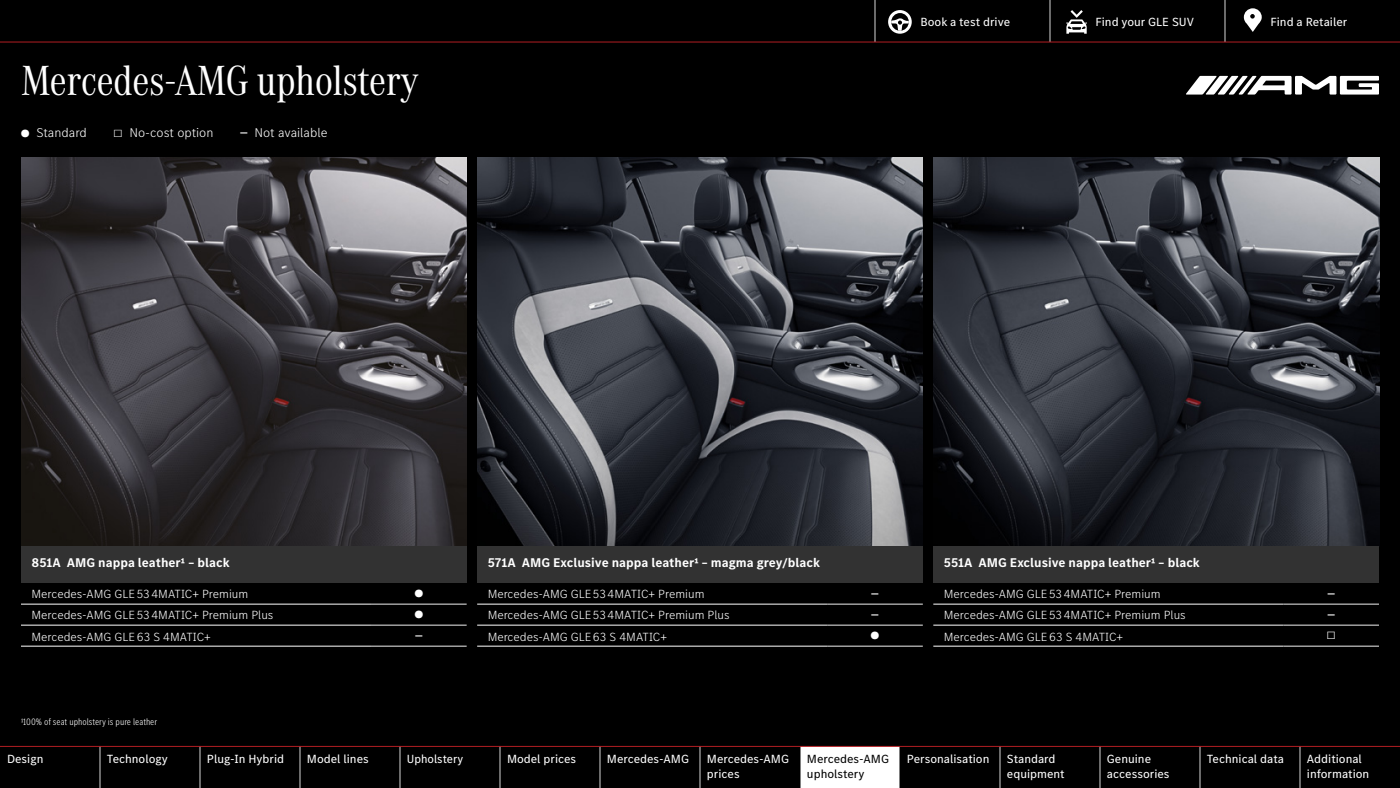
<style>
.page{position:relative;width:1400px;height:788px;background:#fff}
.page>*{position:absolute;margin:0;border:0;box-sizing:border-box;transform-origin:0 0}
.t1{font:43.75px "MB Corpo A Title Cond";color:#fff}
.t2{font:700 13.12px "MB Corpo S Text";color:#fff}
.t3{font:300 13.12px "MB Corpo S Text";color:#fff}
.t4{font:300 12.25px "MB Corpo S Text";color:#fff}
.t5{font:12.25px/14.7px "MB Corpo S Text";color:#fff}
.t6{font:12.25px/14.7px "MB Corpo S Text";color:#000}
.t7{font:12.25px "MB Corpo S Text";color:#fff;scale:.96 1}
.t8{font:700 10.85px "MB Corpo S Text";color:#fff;scale:.9 1}
.t9{font:10.85px "MB Corpo S Text";color:#fff}
.t10{font:10.67px "MB Corpo S Text";color:#fff;scale:1.04 1}
.t11{font:300 condensed 9.62px "MB Corpo S Text";color:#fff}
.s1{font-size:10.67px}
.s2{font-weight:700;font-size:10.85px}
</style>
<div class="page">
<div style="left:0;top:42px;width:1400px;height:704px;background:#000"></div>
<svg style="left:1186px;top:76px;width:193px;height:18px"></svg>
<img style="left:21px;top:158px;width:446px;height:388px">
<img style="left:477px;top:158px;width:446px;height:388px">
<img style="left:933px;top:158px;width:446px;height:388px">
<div style="left:21px;top:546px;width:446px;height:37px;background:#323232"></div>
<hr style="left:21px;top:624px;width:350px;height:1px;background:#fff">
<hr style="left:21px;top:645px;width:350px;height:1px;background:#fff">
<hr style="left:21px;top:603px;width:350px;height:1px;background:#fff">
<hr style="left:371px;top:624px;width:96px;height:1px;background:#f0f0f0">
<hr style="left:371px;top:645px;width:96px;height:1px;background:#f0f0f0">
<hr style="left:371px;top:603px;width:96px;height:1px;background:#f0f0f0">
<div style="left:477px;top:546px;width:446px;height:37px;background:#323232"></div>
<hr style="left:477px;top:624px;width:350px;height:1px;background:#fff">
<hr style="left:477px;top:603px;width:350px;height:1px;background:#fff">
<hr style="left:477px;top:645px;width:350px;height:1px;background:#fff">
<hr style="left:827px;top:624px;width:96px;height:1px;background:#f0f0f0">
<hr style="left:827px;top:603px;width:96px;height:1px;background:#f0f0f0">
<hr style="left:827px;top:645px;width:96px;height:1px;background:#f0f0f0">
<div style="left:933px;top:546px;width:446px;height:37px;background:#323232"></div>
<hr style="left:933px;top:624px;width:350px;height:1px;background:#fff">
<hr style="left:933px;top:603px;width:350px;height:1px;background:#fff">
<hr style="left:933px;top:645px;width:350px;height:1px;background:#fff">
<hr style="left:1283px;top:624px;width:96px;height:1px;background:#f0f0f0">
<hr style="left:1283px;top:603px;width:96px;height:1px;background:#f0f0f0">
<hr style="left:1283px;top:645px;width:96px;height:1px;background:#f0f0f0">
<div style="left:0;top:0;width:1400px;height:42px;background:#000"></div>
<svg style="left:875px;top:0;width:525px;height:42px"></svg>
<svg style="left:0;top:747px;width:1400px;height:41px;background:#121212"></svg>
<hr style="left:1100px;top:746px;width:1px;height:42px;background:#d8d8d8">
<hr style="left:1200px;top:746px;width:1px;height:42px;background:#d8d8d8">
<hr style="left:1000px;top:746px;width:1px;height:42px;background:#d8d8d8">
<hr style="left:1300px;top:746px;width:1px;height:42px;background:#d8d8d8">
<hr style="left:100px;top:746px;width:1px;height:42px;background:#d8d8d8">
<hr style="left:200px;top:746px;width:1px;height:42px;background:#d8d8d8">
<hr style="left:300px;top:746px;width:1px;height:42px;background:#d8d8d8">
<hr style="left:400px;top:746px;width:1px;height:42px;background:#d8d8d8">
<hr style="left:500px;top:746px;width:1px;height:42px;background:#d8d8d8">
<hr style="left:600px;top:746px;width:1px;height:42px;background:#d8d8d8">
<hr style="left:700px;top:746px;width:1px;height:42px;background:#d8d8d8">
<hr style="left:800px;top:746px;width:1px;height:42px;background:#000">
<hr style="left:900px;top:746px;width:1px;height:42px;background:#000">
<hr style="left:0;top:746px;width:1400px;height:1px;background:#b21e23">
<hr style="left:0;top:42px;width:1400px;height:1px;background:#b21e23">
<h1 class="t1" style="left:21px;top:51px;width:399px">Mercedes-AMG upholstery</h1>
<p class="t3" style="left:21px;top:123px;width:67px"><span class="s1">●</span> Standard</p>
<p class="t3" style="left:113px;top:123px;width:102px"><span class="s1">□</span> No-cost option</p>
<p class="t3" style="left:240px;top:123px;width:89px"><span class="s2">—</span> Not available</p>
<p class="t5" style="left:920px;top:14px;width:91px">Book a test drive</p>
<p class="t5" style="left:1096px;top:14px;width:100px">Find your GLE SUV</p>
<p class="t5" style="left:1271px;top:14px;width:78px">Find a Retailer</p>
<p class="t2" style="left:32px;top:554px;width:200px">851A AMG nappa leather¹ – black</p>
<p class="t4" style="left:32px;top:586px;width:218px">Mercedes-AMG GLE 53 4MATIC+ Premium</p>
<p class="t10" style="left:414px;top:586px;width:10px">●</p>
<p class="t4" style="left:32px;top:607px;width:244px">Mercedes-AMG GLE 53 4MATIC+ Premium Plus</p>
<p class="t10" style="left:414px;top:607px;width:10px">●</p>
<p class="t4" style="left:32px;top:628px;width:181px">Mercedes-AMG GLE 63 S 4MATIC+</p>
<p class="t8" style="left:415px;top:627px;width:11px">—</p>
<p class="t11" style="left:21px;top:715px;width:138px">¹100% of seat upholstery is pure leather</p>
<p class="t2" style="left:488px;top:554px;width:334px">571A AMG Exclusive nappa leather¹ – magma grey/black</p>
<p class="t4" style="left:488px;top:586px;width:218px">Mercedes-AMG GLE 53 4MATIC+ Premium</p>
<p class="t8" style="left:871px;top:585px;width:11px">—</p>
<p class="t4" style="left:488px;top:607px;width:244px">Mercedes-AMG GLE 53 4MATIC+ Premium Plus</p>
<p class="t8" style="left:871px;top:606px;width:11px">—</p>
<p class="t4" style="left:488px;top:628px;width:181px">Mercedes-AMG GLE 63 S 4MATIC+</p>
<p class="t10" style="left:871px;top:628px;width:10px">●</p>
<p class="t2" style="left:944px;top:554px;width:258px">551A AMG Exclusive nappa leather¹ – black</p>
<p class="t4" style="left:944px;top:586px;width:218px">Mercedes-AMG GLE 53 4MATIC+ Premium</p>
<p class="t8" style="left:1327px;top:585px;width:11px">—</p>
<p class="t4" style="left:944px;top:607px;width:244px">Mercedes-AMG GLE 53 4MATIC+ Premium Plus</p>
<p class="t8" style="left:1327px;top:606px;width:11px">—</p>
<p class="t4" style="left:944px;top:628px;width:181px">Mercedes-AMG GLE 63 S 4MATIC+</p>
<p class="t9" style="left:1326px;top:628px;width:11px">□</p>
<p class="t5" style="left:7px;top:751px;width:38px">Design</p>
<p class="t5" style="left:107px;top:751px;width:62px">Technology</p>
<p class="t5" style="left:207px;top:751px;width:79px">Plug-In Hybrid</p>
<p class="t5" style="left:307px;top:751px;width:63px">Model lines</p>
<p class="t7" style="left:407px;top:750px;width:60px">Upholstery</p>
<p class="t5" style="left:507px;top:751px;width:71px">Model prices</p>
<p class="t5" style="left:607px;top:751px;width:84px">Mercedes-AMG</p>
<p class="t5" style="left:707px;top:751px;width:84px">Mercedes-AMG prices</p>
<p class="t6" style="left:807px;top:751px;width:84px">Mercedes-AMG upholstery</p>
<p class="t5" style="left:907px;top:751px;width:84px">Personalisation</p>
<p class="t5" style="left:1007px;top:751px;width:59px">Standard equipment</p>
<p class="t5" style="left:1107px;top:751px;width:64px">Genuine accessories</p>
<p class="t5" style="left:1207px;top:751px;width:79px">Technical data</p>
<p class="t5" style="left:1307px;top:751px;width:64px">Additional information</p>
</div>
